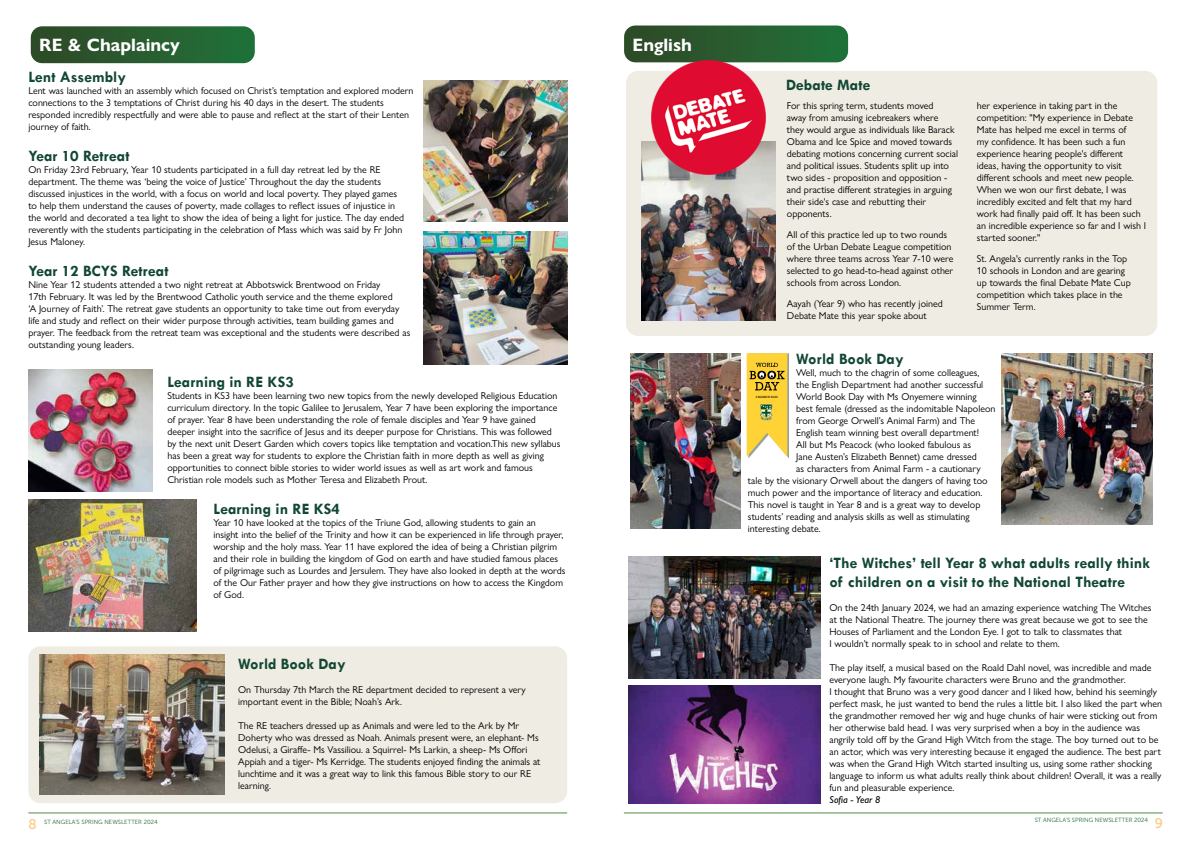
<style>
.page{position:relative;width:1191px;height:842px;background:#fff}
.page>*{position:absolute;margin:0;border:0;box-sizing:border-box;transform-origin:0 0}
.t1{font:700 18px "Gill Sans Nova";color:#fff}
.t2{font:700 16px/19.2px "Tw Cen";color:#124734}
.t3{font:14px "Museo 500";color:#fec980}
.t4{font:10px/12px "Gill Sans Nova";color:#000}
.t5{font:italic 500 10px "Gill Sans Nova";color:#000}
.t6{font:6px "Museo Sans 300";color:#1d6834}
.t7{font:3.1px "Rockwell";letter-spacing:.025em;color:#000}
</style>
<div class="page">
<svg style="left:624px;top:26px;width:224px;height:36px;background:#2a5e32"></svg>
<div style="left:28px;top:646px;width:539px;height:157px;background:#efece3;border-radius:12px"></div>
<svg style="left:31px;top:26px;width:224px;height:37px;background:#2c6034"></svg>
<img style="left:423px;top:81px;width:144px;height:140px">
<img style="left:423px;top:231px;width:144px;height:134px">
<img style="left:28px;top:369px;width:124px;height:122px">
<img style="left:28px;top:499px;width:168px;height:132px">
<img style="left:39px;top:654px;width:186px;height:141px">
<img style="left:631px;top:353px;width:110px;height:175px">
<img style="left:1002px;top:353px;width:150px;height:172px">
<div style="left:626px;top:71px;width:531px;height:265px;background:#efece3;border-radius:12px"></div>
<img style="left:641px;top:142px;width:134px;height:179px">
<img style="left:651px;top:61px;width:114px;height:113px">
<hr style="left:624px;top:812px;width:538px;height:1px;background:#4f8d3f">
<hr style="left:28px;top:812px;width:539px;height:1px;background:#4f8d3f">
<img style="left:629px;top:556px;width:191px;height:122px">
<img style="left:629px;top:686px;width:191px;height:117px">
<svg style="left:746px;top:353px;width:43px;height:105px;background:#e5c753"></svg>
<h1 class="t1" style="left:39px;top:34px;width:142px">RE &amp; Chaplaincy</h1>
<h1 class="t1" style="left:632px;top:33px;width:61px">English</h1>
<h2 class="t2" style="left:28px;top:67px;width:99px">Lent Assembly</h2>
<p class="t4" style="left:28px;top:84px;width:386px">Lent was launched with an assembly which focused on Christ’s temptation and explored modern connections to the 3 temptations of Christ during his 40 days in the desert. The students responded incredibly respectfully and were able to pause and reflect at the start of their Lenten journey of faith.</p>
<h2 class="t2" style="left:28px;top:146px;width:103px">Year 10 Retreat</h2>
<p class="t4" style="left:28px;top:164px;width:377px">On Friday 23rd February, Year 10 students participated in a full day retreat led by the RE department. The theme was ‘being the voice of Justice’ Throughout the day the students discussed injustices in the world, with a focus on world and local poverty. They played games to help them understand the causes of poverty, made collages to reflect issues of injustice in the world and decorated a tea light to show the idea of being a light for justice. The day ended reverently with the students participating in the celebration of Mass which was said by Fr John Jesus Maloney.</p>
<h2 class="t2" style="left:28px;top:261px;width:142px">Year 12 BCYS Retreat</h2>
<p class="t4" style="left:28px;top:279px;width:383px">Nine Year 12 students attended a two night retreat at Abbotswick Brentwood on Friday<br>17th February. It was led by the Brentwood Catholic youth service and the theme explored<br>‘A Journey of Faith’. The retreat gave students an opportunity to take time out from everyday life and study and reflect on their wider purpose through activities, team building games and prayer. The feedback from the retreat team was exceptional and the students were described as outstanding young leaders.</p>
<h2 class="t2" style="left:167px;top:372px;width:128px">Learning in RE KS3</h2>
<p class="t4" style="left:167px;top:389px;width:395px">Students in KS3 have been learning two new topics from the newly developed Religious Education curriculum directory. In the topic Galilee to Jerusalem, Year 7 have been exploring the importance of prayer. Year 8 have been understanding the role of female disciples and Year 9 have gained deeper insight into the sacrifice of Jesus and its deeper purpose for Christians. This was followed by the next unit Desert Garden which covers topics like temptation and vocation.This new syllabus has been a great way for students to explore the Christian faith in more depth as well as giving opportunities to connect bible stories to wider world issues as well as art work and famous Christian role models such as Mother Teresa and Elizabeth Prout.</p>
<h2 class="t2" style="left:213px;top:499px;width:128px">Learning in RE KS4</h2>
<p class="t4" style="left:213px;top:516px;width:353px">Year 10 have looked at the topics of the Triune God, allowing students to gain an<br>insight into the belief of the Trinity and how it can be experienced in life through prayer, worship and the holy mass. Year 11 have explored the idea of being a Christian pilgrim and their role in building the kingdom of God on earth and have studied famous places of pilgrimage such as Lourdes and Jersulem. They have also looked in depth at the words of the Our Father prayer and how they give instructions on how to access the Kingdom of God.</p>
<h2 class="t2" style="left:238px;top:654px;width:109px">World Book Day</h2>
<p class="t4" style="left:238px;top:683px;width:289px">On Thursday 7th March the RE department decided to represent a very important event in the Bible; Noah’s Ark.</p>
<p class="t4" style="left:238px;top:719px;width:304px">The RE teachers dressed up as Animals and were led to the Ark by Mr Doherty who was dressed as Noah. Animals present were, an elephant- Ms Odelusi, a Giraffe- Ms Vassiliou. a Squirrel- Ms Larkin, a sheep- Ms Offori Appiah and a tiger- Ms Kerridge. The students enjoyed finding the animals at lunchtime and it was a great way to link this famous Bible story to our RE learning.</p>
<h2 class="t2" style="left:786px;top:75px;width:86px">Debate Mate</h2>
<p class="t4" style="left:787px;top:100px;width:173px">For this spring term, students moved<br>away from amusing icebreakers where<br>they would argue as individuals like Barack Obama and Ice Spice and moved towards debating motions concerning current social and political issues. Students split up into two sides - proposition and opposition - and practise different strategies in arguing their side's case and rebutting their opponents.</p>
<p class="t4" style="left:787px;top:229px;width:168px">All of this practice led up to two rounds of the Urban Debate League competition where three teams across Year 7-10 were selected to go head-to-head against other schools from across London.</p>
<p class="t4" style="left:787px;top:298px;width:157px">Aayah (Year 9) who has recently joined<br>Debate Mate this year spoke about</p>
<p class="t4" style="left:977px;top:100px;width:171px">her experience in taking part in the competition: "My experience in Debate Mate has helped me excel in terms of<br>my confidence. It has been such a fun experience hearing people's different ideas, having the opportunity to visit different schools and meet new people.<br>When we won our first debate, I was incredibly excited and felt that my hard work had finally paid off. It has been such an incredible experience so far and I wish I started sooner."</p>
<p class="t4" style="left:977px;top:253px;width:155px">St. Angela's currently ranks in the Top<br>10 schools in London and are gearing up towards the final Debate Mate Cup competition which takes place in the<br>Summer Term.</p>
<h2 class="t2" style="left:796px;top:349px;width:109px">World Book Day</h2>
<p class="t4" style="left:796px;top:367px;width:185px">Well, much to the chagrin of some colleagues,</p>
<p class="t4" style="left:796px;top:379px;width:188px">the English Department had another successful</p>
<p class="t4" style="left:796px;top:391px;width:182px">World Book Day with Ms Onyemere winning</p>
<p class="t4" style="left:796px;top:403px;width:201px">best female (dressed as the indomitable Napoleon</p>
<p class="t4" style="left:796px;top:415px;width:180px">from George Orwell’s Animal Farm) and The</p>
<p class="t4" style="left:796px;top:427px;width:184px">English team winning best overall department!</p>
<p class="t4" style="left:796px;top:439px;width:176px">All but Ms Peacock (who looked fabulous as</p>
<p class="t4" style="left:796px;top:451px;width:182px">Jane Austen’s Elizabeth Bennet) came dressed</p>
<p class="t4" style="left:796px;top:463px;width:186px">as characters from Animal Farm - a cautionary</p>
<p class="t4" style="left:748px;top:475px;width:241px">tale by the visionary Orwell about the dangers of having too</p>
<p class="t4" style="left:748px;top:487px;width:236px">much power and the importance of literacy and education.</p>
<p class="t4" style="left:748px;top:499px;width:234px">This novel is taught in Year 8 and is a great way to develop</p>
<p class="t4" style="left:748px;top:511px;width:223px">students’ reading and analysis skills as well as stimulating</p>
<p class="t4" style="left:748px;top:523px;width:74px">interesting debate.</p>
<p class="t7" style="left:755px;top:395px;width:24px">3 MARCH 2023</p>
<h2 class="t2" style="left:829px;top:552px;width:322px">‘The Witches’ tell Year 8 what adults really think of children on a visit to the National Theatre</h2>
<p class="t4" style="left:829px;top:601px;width:324px">On the 24th January 2024, we had an amazing experience watching The Witches at the National Theatre. The journey there was great because we got to see the Houses of Parliament and the London Eye. I got to talk to classmates that<br>I wouldn’t normally speak to in school and relate to them.</p>
<p class="t4" style="left:829px;top:661px;width:334px">The play itself, a musical based on the Roald Dahl novel, was incredible and made everyone laugh. My favourite characters were Bruno and the grandmother.<br>I thought that Bruno was a very good dancer and I liked how, behind his seemingly perfect mask, he just wanted to bend the rules a little bit. I also liked the part when the grandmother removed her wig and huge chunks of hair were sticking out from her otherwise bald head. I was very surprised when a boy in the audience was angrily told off by the Grand High Witch from the stage. The boy turned out to be an actor, which was very interesting because it engaged the audience. The best part was when the Grand High Witch started insulting us, using some rather shocking language to inform us what adults really think about children! Overall, it was a really fun and pleasurable experience.</p>
<p class="t5" style="left:829px;top:793px;width:52px">Sofia - Year 8</p>
<p class="t6" style="left:44px;top:818px;width:115px">ST ANGELA’S SPRING NEWSLETTER 2024</p>
<p class="t6" style="left:1034px;top:817px;width:115px">ST ANGELA’S SPRING NEWSLETTER 2024</p>
<h3 class="t3" style="left:28px;top:817px;width:10px">8</h3>
<h3 class="t3" style="left:1154px;top:816px;width:9px">9</h3>
</div>
